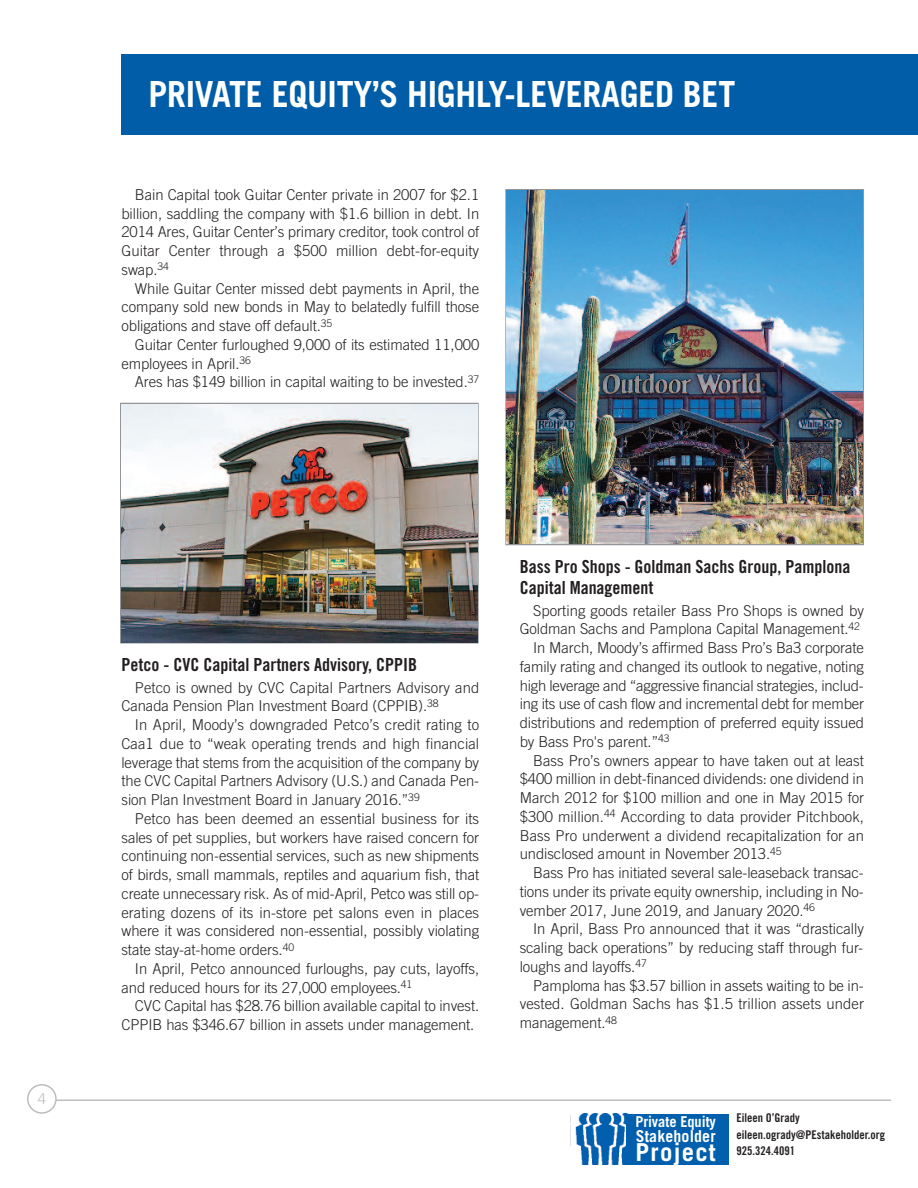
<style>
.page{position:relative;width:918px;height:1188px;background:#fff}
.page>*{position:absolute;margin:0;border:0;box-sizing:border-box;transform-origin:0 0}
.t1{font:700 36px "Trade Gothic";letter-spacing:-.005em;color:#fff;scale:.94 1}
.t2{font:700 24.75px "Trade Gothic";letter-spacing:.05em;color:#fff}
.t3{font:18px/21px "Trade Gothic Bold Cond Twenty";color:#231f20}
.t4{font:700 16.5px "Trade Gothic";letter-spacing:.01em;color:#fff;scale:.96 1}
.t5{font:300 15px/18.8px "Trade Gothic";letter-spacing:-.005em;color:#231f20;text-align:justify}
.t6{font:700 15px "Trade Gothic";letter-spacing:-.005em;color:#fff;scale:.96 1}
.t7{font:300 15px "Trade Gothic";color:#bcbdc0}
.t8{font:12px/16.5px "Trade Gothic Bold Cond Twenty";color:#231f20}
</style>
<div class="page">
<div style="left:122px;top:54px;width:796px;height:81px;background:#015da7"></div>
<svg style="left:27px;top:1084px;width:30px;height:30px"></svg>
<hr style="left:56px;top:1100px;width:835px;height:1px;background:#bcbdc0">
<img style="left:575px;top:1114px;width:52px;height:50px">
<div style="left:627px;top:1114px;width:102px;height:50px;background:#015fae"></div>
<div style="left:120px;top:403px;width:359px;height:241px;border:2px solid #939598"></div>
<img style="left:122px;top:404px;width:355px;height:238px">
<img style="left:507px;top:190px;width:355px;height:354px">
<p class="t7" style="left:38px;top:1093px;width:10px">4</p>
<h1 class="t1" style="left:148px;top:81px;width:626px">PRIVATE EQUITY’S HIGHLY-LEVERAGED BET</h1>
<p class="t5" style="left:121px;top:186px;width:359px;text-indent:14px">Bain Capital took Guitar Center private in 2007 for $2.1 billion, saddling the company with $1.6 billion in debt. In 2014 Ares, Guitar Center’s primary creditor, took control of Guitar Center through a $500 million debt-for-equity swap.<sup>34</sup></p>
<p class="t5" style="left:121px;top:280px;width:359px;text-indent:14px">While Guitar Center missed debt payments in April, the company sold new bonds in May to belatedly fulfill those obligations and stave off default.<sup>35</sup></p>
<p class="t5" style="left:121px;top:336px;width:359px;text-indent:14px">Guitar Center furloughed 9,000 of its estimated 11,000 employees in April.<sup>36</sup></p>
<p class="t5" style="left:135px;top:374px;width:346px">Ares has $149 billion in capital waiting to be invested.<sup>37</sup></p>
<p class="t3" style="left:122px;top:656px;width:297px">Petco - CVC Capital Partners Advisory, CPPIB</p>
<p class="t5" style="left:121px;top:679px;width:359px;text-indent:14px">Petco is owned by CVC Capital Partners Advisory and<br>Canada Pension Plan Investment Board (CPPIB).<sup>38</sup></p>
<p class="t5" style="left:121px;top:717px;width:359px;text-indent:14px">In April, Moody’s downgraded Petco’s credit rating to Caa1 due to “weak operating trends and high financial leverage that stems from the acquisition of the company by the CVC Capital Partners Advisory (U.S.) and Canada Pen&shy;sion Plan Investment Board in January 2016.”<sup>39</sup></p>
<p class="t5" style="left:121px;top:810px;width:359px;text-indent:14px">Petco has been deemed an essential business for its sales of pet supplies, but workers have raised concern for continuing non-essential services, such as new shipments of birds, small mammals, reptiles and aquarium fish, that create unnecessary risk. As of mid-April, Petco was still op&shy;erating dozens of its in-store pet salons even in places where it was considered non-essential, possibly violating state stay-at-home orders.<sup>40</sup></p>
<p class="t5" style="left:121px;top:960px;width:359px;text-indent:14px">In April, Petco announced furloughs, pay cuts, layoffs, and reduced hours for its 27,000 employees.<sup>41</sup></p>
<p class="t5" style="left:121px;top:998px;width:359px;text-indent:14px">CVC Capital has $28.76 billion available capital to invest.<br>CPPIB has $346.67 billion in assets under management.</p>
<p class="t3" style="left:520px;top:558px;width:332px">Bass Pro Shops - Goldman Sachs Group, Pamplona<br>Capital Management</p>
<p class="t5" style="left:533px;top:602px;width:332px">Sporting goods retailer Bass Pro Shops is owned by</p>
<p class="t5" style="left:520px;top:621px;width:342px">Goldman Sachs and Pamplona Capital Management.<sup>42</sup></p>
<p class="t5" style="left:533px;top:640px;width:332px">In March, Moody’s affirmed Bass Pro’s Ba3 corporate</p>
<p class="t5" style="left:520px;top:659px;width:346px">family rating and changed its outlook to negative, noting</p>
<p class="t5" style="left:520px;top:677px;width:346px">high leverage and “aggressive financial strategies, includ-</p>
<p class="t5" style="left:520px;top:696px;width:346px">ing its use of cash flow and incremental debt for member</p>
<p class="t5" style="left:520px;top:715px;width:346px">distributions and redemption of preferred equity issued</p>
<p class="t5" style="left:520px;top:734px;width:151px">by Bass Pro's parent.”<sup>43</sup></p>
<p class="t5" style="left:533px;top:752px;width:332px">Bass Pro’s owners appear to have taken out at least</p>
<p class="t5" style="left:520px;top:771px;width:346px">$400 million in debt-financed dividends: one dividend in</p>
<p class="t5" style="left:520px;top:790px;width:346px">March 2012 for $100 million and one in May 2015 for</p>
<p class="t5" style="left:520px;top:809px;width:346px">$300 million.<sup>44</sup> According to data provider Pitchbook,</p>
<p class="t5" style="left:520px;top:827px;width:346px">Bass Pro underwent a dividend recapitalization for an</p>
<p class="t5" style="left:520px;top:846px;width:263px">undisclosed amount in November 2013.<sup>45</sup></p>
<p class="t5" style="left:533px;top:865px;width:332px">Bass Pro has initiated several sale-leaseback transac-</p>
<p class="t5" style="left:520px;top:884px;width:346px">tions under its private equity ownership, including in No-</p>
<p class="t5" style="left:520px;top:902px;width:297px">vember 2017, June 2019, and January 2020.<sup>46</sup></p>
<p class="t5" style="left:533px;top:921px;width:332px">In April, Bass Pro announced that it was “drastically</p>
<p class="t5" style="left:520px;top:940px;width:345px">scaling back operations” by reducing staff through fur-</p>
<p class="t5" style="left:520px;top:959px;width:129px">loughs and layoffs.<sup>47</sup></p>
<p class="t5" style="left:533px;top:977px;width:332px">Pamploma has $3.57 billion in assets waiting to be in-</p>
<p class="t5" style="left:520px;top:996px;width:346px">vested. Goldman Sachs has $1.5 trillion assets under</p>
<p class="t5" style="left:520px;top:1015px;width:99px">management.<sup>48</sup></p>
<p class="t6" style="left:635px;top:1116px;width:85px">Private Equity</p>
<p class="t4" style="left:636px;top:1130px;width:85px">Stakeholder</p>
<h2 class="t2" style="left:636px;top:1143px;width:82px">Project</h2>
<p class="t8" style="left:737px;top:1111px;width:150px">Eileen O’Grady eileen.ogrady@PEstakeholder.org<br>925.324.4091</p>
</div>
